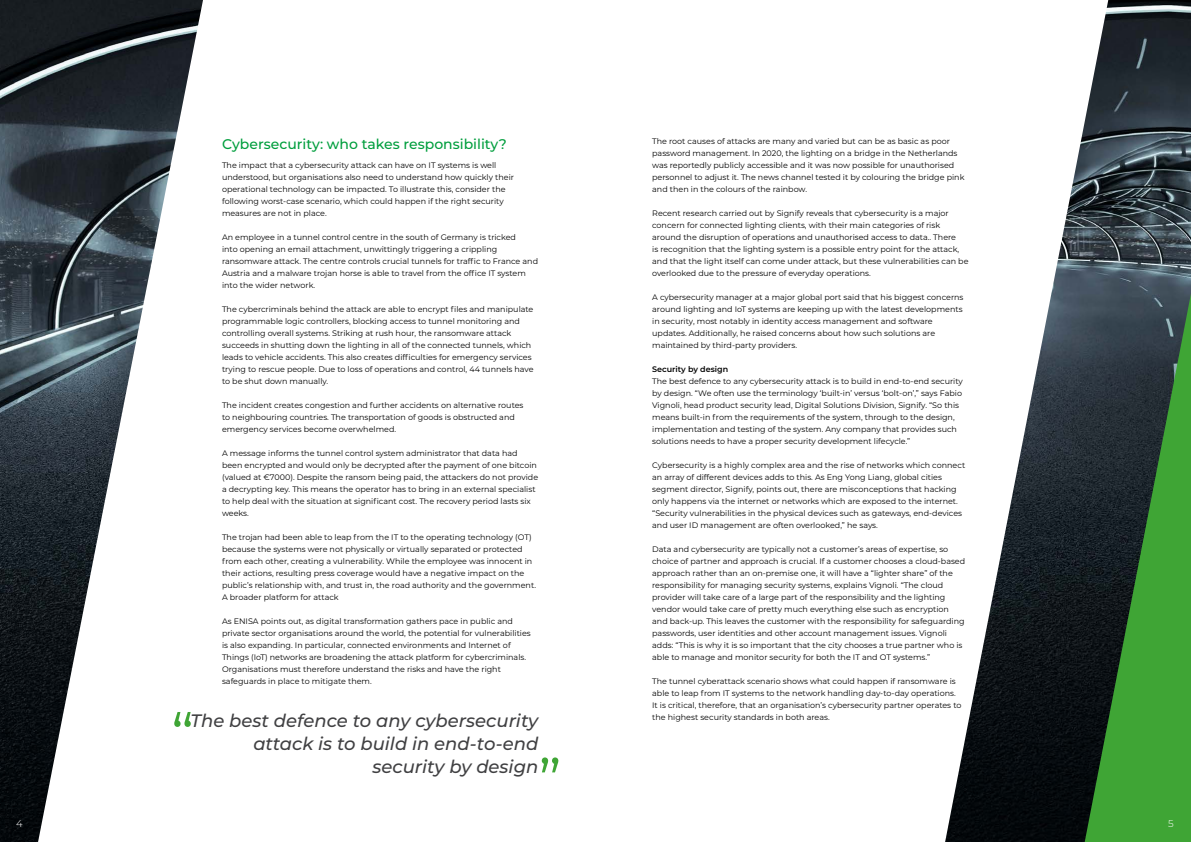
<style>
.page{position:relative;width:1191px;height:842px;background:#fff}
.page>*{position:absolute;margin:0;border:0;box-sizing:border-box;transform-origin:0 0}
.t1{font:60px "Montserrat";color:#3fa535}
.t2{font:italic 500 18px/23px "Montserrat";color:#404042;text-align:right}
.t3{font:500 14px "Montserrat";color:#009e3d}
.t4{font:300 10px "Montserrat";color:#fff}
.t5{font:8px/12px "Montserrat";color:#000}
.t6{font:600 8px "Montserrat";color:#000}
</style>
<div class="page">
<img style="left:945px;top:0;width:246px;height:842px">
<svg style="left:1084px;top:293px;width:107px;height:549px;background:#306733"></svg>
<img style="left:0;top:0;width:203px;height:842px">
<h3 class="t3" style="left:222px;top:134px;width:286px">Cybersecurity: who takes responsibility?</h3>
<p class="t5" style="left:222px;top:159px;width:293px">The impact that a cybersecurity attack can have on IT systems is well understood, but organisations also need to understand how quickly their operational technology can be impacted. To illustrate this, consider the following worst-case scenario, which could happen if the right security measures are not in place.</p>
<p class="t5" style="left:222px;top:231px;width:318px">An employee in a tunnel control centre in the south of Germany is tricked<br>into opening an email attachment, unwittingly triggering a crippling ransomware attack. The centre controls crucial tunnels for traffic to France and Austria and a malware trojan horse is able to travel from the office IT system into the wider network.</p>
<p class="t5" style="left:222px;top:303px;width:313px">The cybercriminals behind the attack are able to encrypt files and manipulate programmable logic controllers, blocking access to tunnel monitoring and controlling overall systems. Striking at rush hour, the ransomware attack succeeds in shutting down the lighting in all of the connected tunnels, which leads to vehicle accidents. This also creates difficulties for emergency services trying to rescue people. Due to loss of operations and control, 44 tunnels have to be shut down manually.</p>
<p class="t5" style="left:222px;top:399px;width:303px">The incident creates congestion and further accidents on alternative routes to neighbouring countries. The transportation of goods is obstructed and emergency services become overwhelmed.</p>
<p class="t5" style="left:222px;top:447px;width:318px">A message informs the tunnel control system administrator that data had been encrypted and would only be decrypted after the payment of one bitcoin (valued at €7000). Despite the ransom being paid, the attackers do not provide a decrypting key. This means the operator has to bring in an external specialist to help deal with the situation at significant cost. The recovery period lasts six weeks.</p>
<p class="t5" style="left:222px;top:531px;width:315px">The trojan had been able to leap from the IT to the operating technology (OT) because the systems were not physically or virtually separated or protected from each other, creating a vulnerability. While the employee was innocent in their actions, resulting press coverage would have a negative impact on the public’s relationship with, and trust in, the road authority and the government.<br>A broader platform for attack</p>
<p class="t5" style="left:222px;top:615px;width:310px">As ENISA points out, as digital transformation gathers pace in public and private sector organisations around the world, the potential for vulnerabilities is also expanding. In particular, connected environments and Internet of Things (IoT) networks are broadening the attack platform for cybercriminals.<br>Organisations must therefore understand the risks and have the right safeguards in place to mitigate them.</p>
<h1 class="t1" style="left:171px;top:694px;width:24px">“</h1>
<h2 class="t2" style="left:191px;top:708px;width:349px">The best defence to any cybersecurity attack is to build in end-to-end security by design</h2>
<h1 class="t1" style="left:538px;top:740px;width:24px">”</h1>
<p class="t5" style="left:652px;top:135px;width:314px">The root causes of attacks are many and varied but can be as basic as poor password management. In 2020, the lighting on a bridge in the Netherlands was reportedly publicly accessible and it was now possible for unauthorised personnel to adjust it. The news channel tested it by colouring the bridge pink and then in the colours of the rainbow.</p>
<p class="t5" style="left:652px;top:207px;width:318px">Recent research carried out by Signify reveals that cybersecurity is a major concern for connected lighting clients, with their main categories of risk around the disruption of operations and unauthorised access to data.. There<br>is recognition that the lighting system is a possible entry point for the attack, and that the light itself can come under attack, but these vulnerabilities can be overlooked due to the pressure of everyday operations.</p>
<p class="t5" style="left:652px;top:291px;width:313px">A cybersecurity manager at a major global port said that his biggest concerns around lighting and IoT systems are keeping up with the latest developments in security, most notably in identity access management and software updates. Additionally, he raised concerns about how such solutions are maintained by third-party providers.</p>
<p class="t6" style="left:652px;top:363px;width:78px">Security by design</p>
<p class="t5" style="left:652px;top:375px;width:312px">The best defence to any cybersecurity attack is to build in end-to-end security by design. “We often use the terminology ‘built-in’ versus ‘bolt-on’,” says Fabio Vignoli, head product security lead, Digital Solutions Division, Signify. “So this means built-in from the requirements of the system, through to the design, implementation and testing of the system. Any company that provides such solutions needs to have a proper security development lifecycle.”</p>
<p class="t5" style="left:652px;top:459px;width:314px">Cybersecurity is a highly complex area and the rise of networks which connect an array of different devices adds to this. As Eng Yong Liang, global cities segment director, Signify, points out, there are misconceptions that hacking only happens via the internet or networks which are exposed to the internet. “Security vulnerabilities in the physical devices such as gateways, end-devices and user ID management are often overlooked,” he says.</p>
<p class="t5" style="left:652px;top:543px;width:314px">Data and cybersecurity are typically not a customer’s areas of expertise, so choice of partner and approach is crucial. If a customer chooses a cloud-based approach rather than an on-premise one, it will have a “lighter share” of the responsibility for managing security systems, explains Vignoli. “The cloud provider will take care of a large part of the responsibility and the lighting vendor would take care of pretty much everything else such as encryption and back-up. This leaves the customer with the responsibility for safeguarding passwords, user identities and other account management issues. Vignoli adds: “This is why it is so important that the city chooses a true partner who is able to manage and monitor security for both the IT and OT systems.”</p>
<p class="t5" style="left:652px;top:675px;width:311px">The tunnel cyberattack scenario shows what could happen if ransomware is able to leap from IT systems to the network handling day-to-day operations.<br>It is critical, therefore, that an organisation’s cybersecurity partner operates to the highest security standards in both areas.</p>
<p class="t4" style="left:16px;top:817px;width:8px">4</p>
<p class="t4" style="left:1168px;top:817px;width:7px">5</p>
</div>
